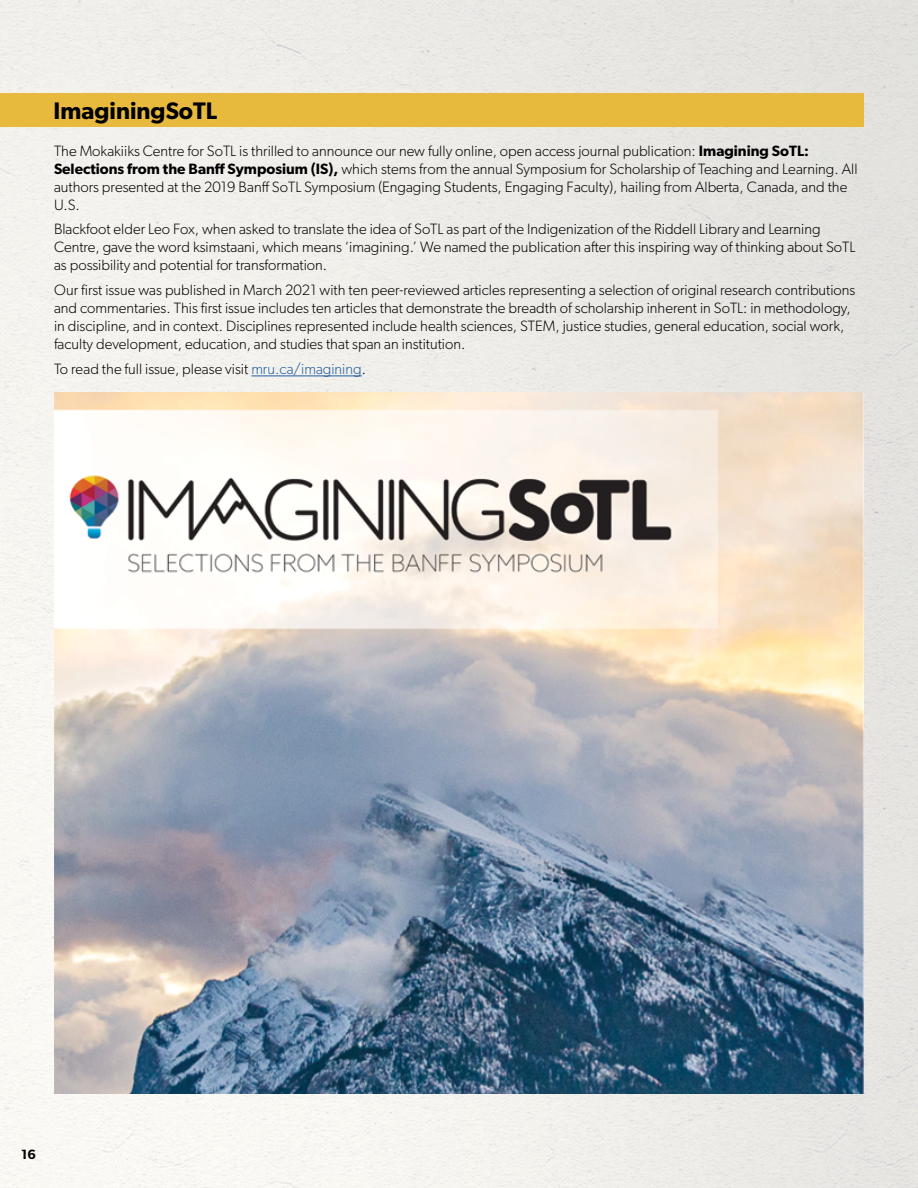
<style>
.page{position:relative;width:918px;height:1188px;background:#fff}
.page>*{position:absolute;margin:0;border:0;box-sizing:border-box;transform-origin:0 0}
.t1{font:600 24px "Gibson";color:#000}
.t2{font:300 15px/18px "Gibson";color:#000}
.t3{font:600 13.5px "Gibson";color:#000}
.s1{font-weight:600}
.s2{color:#215e9e}
</style>
<div class="page">
<div style="left:0;top:93px;width:864px;height:34px;background:#e7b93d"></div>
<hr style="left:251px;top:376px;width:111px;height:1px;background:#215e9e">
<img style="left:54px;top:392px;width:810px;height:702px">
<p class="t1" style="left:54px;top:96px;width:165px">ImaginingSoTL</p>
<p class="t2" style="left:54px;top:141px;width:805px">The Mokakiiks Centre for SoTL is thrilled to announce our new fully online, open access journal publication: <span class="s1">Imagining SoTL:<br>Selections from the Banff Symposium (IS),</span> which stems from the annual Symposium for Scholarship of Teaching and Learning. All authors presented at the 2019 Banff SoTL Symposium (Engaging Students, Engaging Faculty), hailing from Alberta, Canada, and the U.S.</p>
<p class="t2" style="left:54px;top:220px;width:803px">Blackfoot elder Leo Fox, when asked to translate the idea of SoTL as part of the Indigenization of the Riddell Library and Learning<br>Centre, gave the word ksimstaani, which means ‘imagining.’ We named the publication after this inspiring way of thinking about SoTL as possibility and potential for transformation.</p>
<p class="t2" style="left:54px;top:281px;width:803px">Our first issue was published in March 2021 with ten peer-reviewed articles representing a selection of original research contributions and commentaries. This first issue includes ten articles that demonstrate the breadth of scholarship inherent in SoTL: in methodology, in discipline, and in context. Disciplines represented include health sciences, STEM, justice studies, general education, social work, faculty development, education, and studies that span an institution.</p>
<p class="t2" style="left:54px;top:359px;width:313px">To read the full issue, please visit <span class="s2">mru.ca/imagining</span>.</p>
<p class="t3" style="left:21px;top:1147px;width:16px">16</p>
</div>
